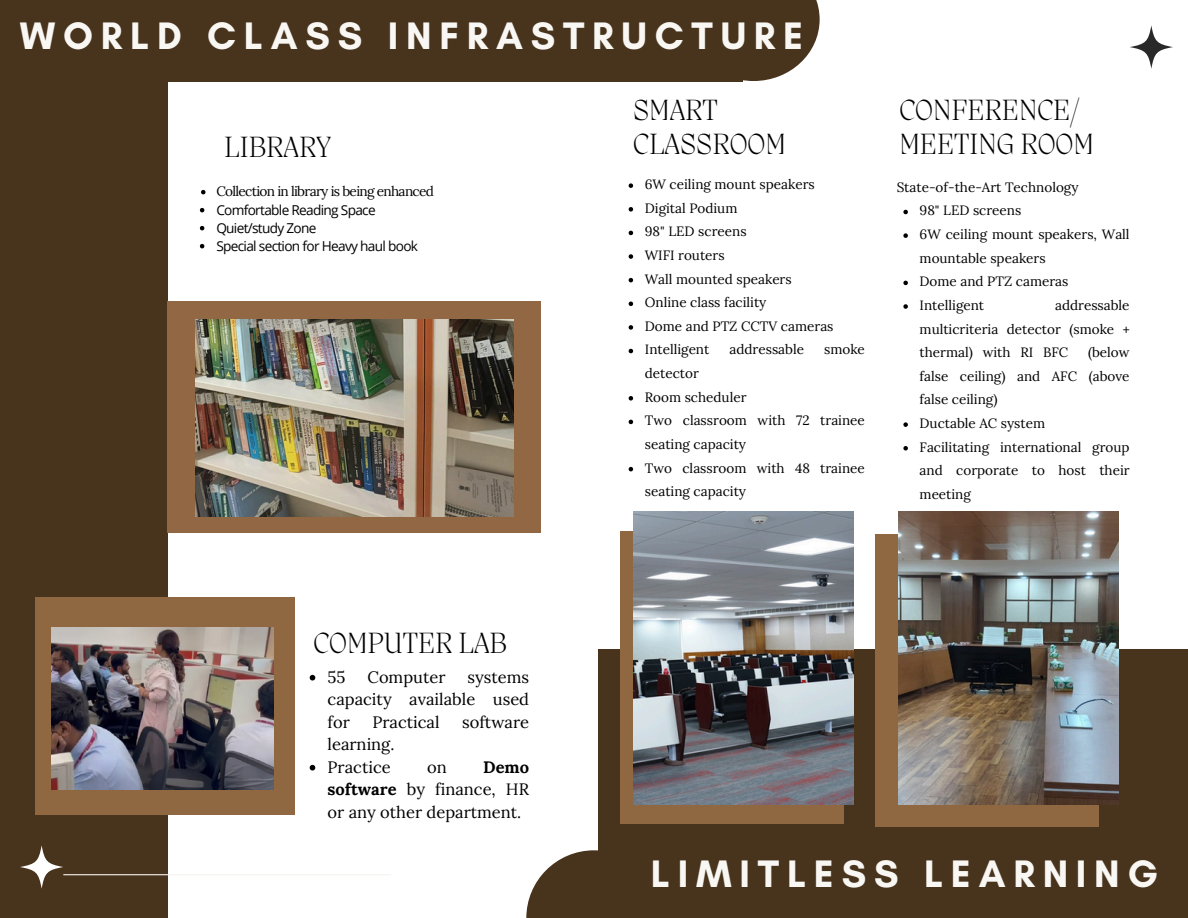
<style>
.page{position:relative;width:1188px;height:918px;background:#fff}
.page>*{position:absolute;margin:0;border:0;box-sizing:border-box;transform-origin:0 0}
.t1{font:700 39px "Glacial Indifference";letter-spacing:.2em;color:#f9f7f3}
.t2{font:200 30px/34.8px "Migra";color:#000}
.t3{font:16.5px/22.5px "Lora";color:#000;text-align:justify}
.t4{font:13.65px "Open Sans";letter-spacing:-.05em;color:#000}
.t5{font:13.65px "Lora";letter-spacing:-.05em;color:#000}
.t6{font:13.5px/23.5px "Lora";color:#000}
.s1{font-weight:700}
</style>
<div class="page">
<div style="left:0;top:0;width:168px;height:918px;background:#48331c"></div>
<div style="left:35px;top:597px;width:259px;height:217px;background:#8f6841"></div>
<div style="left:168px;top:301px;width:373px;height:232px;background:#926844"></div>
<img style="left:52px;top:628px;width:221px;height:162px">
<img style="left:195px;top:319px;width:318px;height:197px">
<div style="left:598px;top:649px;width:590px;height:269px;background:#48331c"></div>
<div style="left:876px;top:534px;width:223px;height:293px;background:#8f6841"></div>
<img style="left:898px;top:512px;width:221px;height:292px">
<hr style="left:63px;top:874px;width:328px;height:1px;background:#f6f4f0">
<div style="left:526px;top:850px;width:136px;height:68px;background:#48331c"></div>
<svg style="left:20px;top:845px;width:43px;height:44px"></svg>
<svg style="left:1130px;top:25px;width:43px;height:44px"></svg>
<div style="left:688px;top:0;width:132px;height:81px;background:#48331c"></div>
<div style="left:620px;top:531px;width:224px;height:293px;background:#8f6841"></div>
<img style="left:633px;top:512px;width:221px;height:292px">
<div style="left:0;top:0;width:743px;height:82px;background:#48331c"></div>
<svg style="left:310px;top:675px;width:5px;height:6px"></svg>
<svg style="left:310px;top:765px;width:5px;height:6px"></svg>
<svg style="left:629px;top:183px;width:4px;height:5px"></svg>
<svg style="left:629px;top:207px;width:4px;height:5px"></svg>
<svg style="left:629px;top:231px;width:4px;height:4px"></svg>
<svg style="left:629px;top:254px;width:4px;height:5px"></svg>
<svg style="left:629px;top:278px;width:4px;height:4px"></svg>
<svg style="left:629px;top:302px;width:4px;height:4px"></svg>
<svg style="left:629px;top:325px;width:4px;height:5px"></svg>
<svg style="left:629px;top:349px;width:4px;height:4px"></svg>
<svg style="left:629px;top:396px;width:4px;height:5px"></svg>
<svg style="left:629px;top:420px;width:4px;height:4px"></svg>
<svg style="left:629px;top:467px;width:4px;height:4px"></svg>
<svg style="left:903px;top:210px;width:5px;height:4px"></svg>
<svg style="left:903px;top:233px;width:5px;height:5px"></svg>
<svg style="left:903px;top:281px;width:5px;height:4px"></svg>
<svg style="left:903px;top:304px;width:5px;height:5px"></svg>
<svg style="left:903px;top:422px;width:5px;height:5px"></svg>
<svg style="left:903px;top:446px;width:5px;height:5px"></svg>
<svg style="left:201px;top:190px;width:5px;height:4px"></svg>
<svg style="left:200px;top:208px;width:4px;height:4px"></svg>
<svg style="left:200px;top:226px;width:4px;height:4px"></svg>
<svg style="left:200px;top:244px;width:4px;height:4px"></svg>
<p class="t1" style="left:20px;top:12px;width:785px">WORLD CLASS INFRASTRUCTURE</p>
<p class="t2" style="left:224px;top:131px;width:108px">LIBRARY</p>
<p class="t5" style="left:216px;top:182px;width:219px">Collection in library is being enhanced</p>
<p class="t4" style="left:216px;top:200px;width:161px">Comfortable Reading Space</p>
<h2 class="t4" style="left:216px;top:218px;width:102px">Quiet/study Zone</h2>
<p class="t4" style="left:216px;top:236px;width:203px">Special section for Heavy haul book</p>
<p class="t2" style="left:633px;top:94px;width:154px">SMART<br>CLASSROOM</p>
<p class="t6" style="left:645px;top:172px;width:172px">6W ceiling mount speakers</p>
<p class="t6" style="left:645px;top:196px;width:94px">Digital Podium</p>
<p class="t6" style="left:645px;top:220px;width:103px">98" LED screens</p>
<p class="t6" style="left:645px;top:243px;width:81px">WIFI routers</p>
<p class="t6" style="left:645px;top:267px;width:148px">Wall mounted speakers</p>
<p class="t6" style="left:645px;top:290px;width:123px">Online class facility</p>
<p class="t6" style="left:645px;top:314px;width:190px">Dome and PTZ CCTV cameras</p>
<p class="t6" style="left:645px;top:338px;width:66px">Intelligent</p>
<p class="t6" style="left:729px;top:338px;width:76px">addressable</p>
<p class="t6" style="left:824px;top:338px;width:42px">smoke</p>
<p class="t6" style="left:645px;top:361px;width:56px">detector</p>
<p class="t6" style="left:645px;top:385px;width:103px">Room scheduler</p>
<p class="t6" style="left:645px;top:409px;width:222px">Two classroom with 72 trainee seating capacity</p>
<p class="t6" style="left:645px;top:456px;width:222px">Two classroom with 48 trainee seating capacity</p>
<h2 class="t2" style="left:899px;top:94px;width:196px">CONFERENCE/<br>MEETING ROOM</h2>
<p class="t6" style="left:897px;top:175px;width:183px">State-of-the-Art Technology</p>
<p class="t6" style="left:920px;top:199px;width:103px">98" LED screens</p>
<p class="t6" style="left:920px;top:222px;width:212px">6W ceiling mount speakers, Wall mountable speakers</p>
<p class="t6" style="left:920px;top:270px;width:150px">Dome and PTZ cameras</p>
<p class="t6" style="left:920px;top:293px;width:66px">Intelligent</p>
<p class="t6" style="left:920px;top:293px;width:212px;text-align:justify;text-indent:135px">addressable multicriteria detector (smoke + thermal) with RI BFC</p>
<p class="t6" style="left:920px;top:340px;width:212px;text-align:justify;text-indent:168px">(below false ceiling) and AFC (above false ceiling)</p>
<p class="t6" style="left:920px;top:411px;width:127px">Ductable AC system</p>
<h1 class="t6" style="left:920px;top:435px;width:212px;text-align:justify">Facilitating international group and corporate to host their meeting</h1>
<p class="t2" style="left:313px;top:628px;width:195px">COMPUTER LAB</p>
<h2 class="t3" style="left:328px;top:665px;width:19px">55</h2>
<h2 class="t3" style="left:367px;top:665px;width:80px">Computer</h2>
<h2 class="t3" style="left:328px;top:665px;width:203px;text-indent:140px">systems capacity available used for</h2>
<h2 class="t3" style="left:372px;top:710px;width:69px">Practical</h2>
<h2 class="t3" style="left:462px;top:710px;width:69px">software</h2>
<h2 class="t3" style="left:328px;top:733px;width:68px">learning.</h2>
<h2 class="t3" style="left:328px;top:755px;width:65px">Practice</h2>
<h2 class="t3" style="left:427px;top:755px;width:21px">on</h2>
<h2 class="t3" style="left:328px;top:755px;width:203px;text-indent:156px"><span class="s1">Demo software</span> by finance, HR or any other department.</h2>
<p class="t1" style="left:651px;top:850px;width:509px">LIMITLESS LEARNING</p>
</div>
